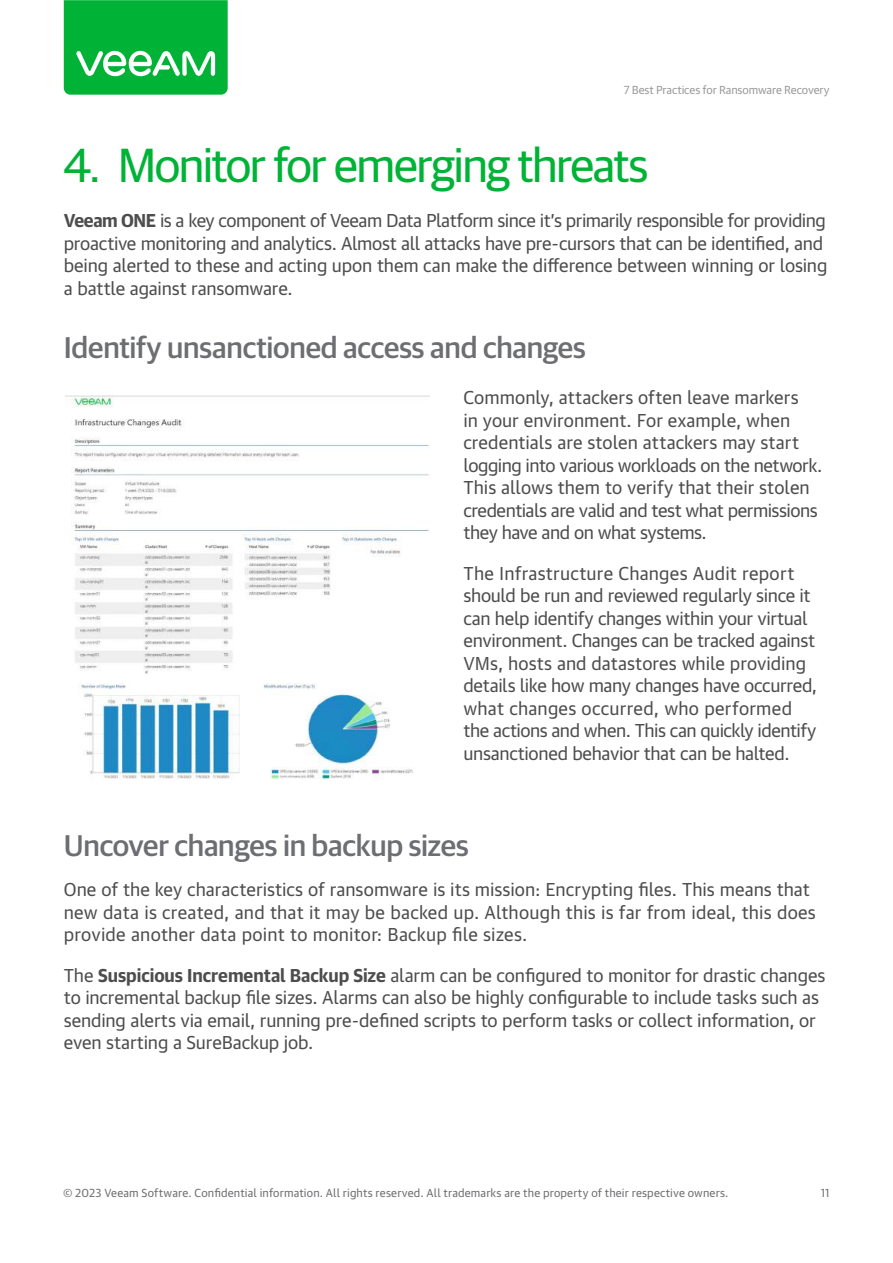
<style>
.page{position:relative;width:893px;height:1263px;background:#fff}
.page>*{position:absolute;margin:0;border:0;box-sizing:border-box;transform-origin:0 0}
.t1{font:48px "Guardian Sans Cy";letter-spacing:-.035em;color:#00b336}
.t2{font:500 30px "Guardian Sans Cy";letter-spacing:-.01em;color:#6d6e71}
.t3{font:18px/22.5px "Guardian Text Sans Cy";letter-spacing:-.01em;color:#4d4d4d}
.t4{font:11.25px "Guardian Text Sans Cy";letter-spacing:.015em;color:#6d6e71}
.t5{font:11.25px "Guardian Text Sans Cy";letter-spacing:-.01em;color:#999a9c}
.s1{font-weight:700}
</style>
<div class="page">
<svg style="left:64px;top:0;width:164px;height:95px;background:#1bbb4b"></svg>
<img style="left:65px;top:396px;width:364px;height:384px">
<p class="t5" style="left:624px;top:81px;width:207px">7 Best Practices for Ransomware Recovery</p>
<h1 class="t1" style="left:64px;top:132px;width:586px">4. Monitor for emerging threats</h1>
<p class="t3" style="left:64px;top:208px;width:765px"><span class="s1">Veeam ONE</span> is a key component of Veeam Data Platform since it’s primarily responsible for providing proactive monitoring and analytics. Almost all attacks have pre-cursors that can be identified, and being alerted to these and acting upon them can make the difference between winning or losing a battle against ransomware.</p>
<h2 class="t2" style="left:64px;top:326px;width:524px">Identify unsanctioned access and changes</h2>
<p class="t3" style="left:463px;top:384px;width:360px">Commonly, attackers often leave markers<br>in your environment. For example, when credentials are stolen attackers may start logging into various workloads on the network.<br>This allows them to verify that their stolen credentials are valid and test what permissions they have and on what systems.</p>
<p class="t3" style="left:463px;top:560px;width:355px">The Infrastructure Changes Audit report should be run and reviewed regularly since it can help identify changes within your virtual environment. Changes can be tracked against VMs, hosts and datastores while providing details like how many changes have occurred, what changes occurred, who performed the actions and when. This can quickly identify unsanctioned behavior that can be halted.</p>
<h2 class="t2" style="left:64px;top:823px;width:406px">Uncover changes in backup sizes</h2>
<p class="t3" style="left:64px;top:877px;width:754px">One of the key characteristics of ransomware is its mission: Encrypting files. This means that new data is created, and that it may be backed up. Although this is far from ideal, this does provide another data point to monitor: Backup file sizes.</p>
<p class="t3" style="left:64px;top:962px;width:763px">The <span class="s1">Suspicious Incremental Backup Size</span> alarm can be configured to monitor for drastic changes to incremental backup file sizes. Alarms can also be highly configurable to include tasks such as sending alerts via email, running pre-defined scripts to perform tasks or collect information, or even starting a SureBackup job.</p>
<p class="t4" style="left:63px;top:1184px;width:667px">© 2023 Veeam Software. Confidential information. All rights reserved. All trademarks are the property of their respective owners.</p>
<p class="t4" style="left:821px;top:1184px;width:11px">11</p>
</div>
